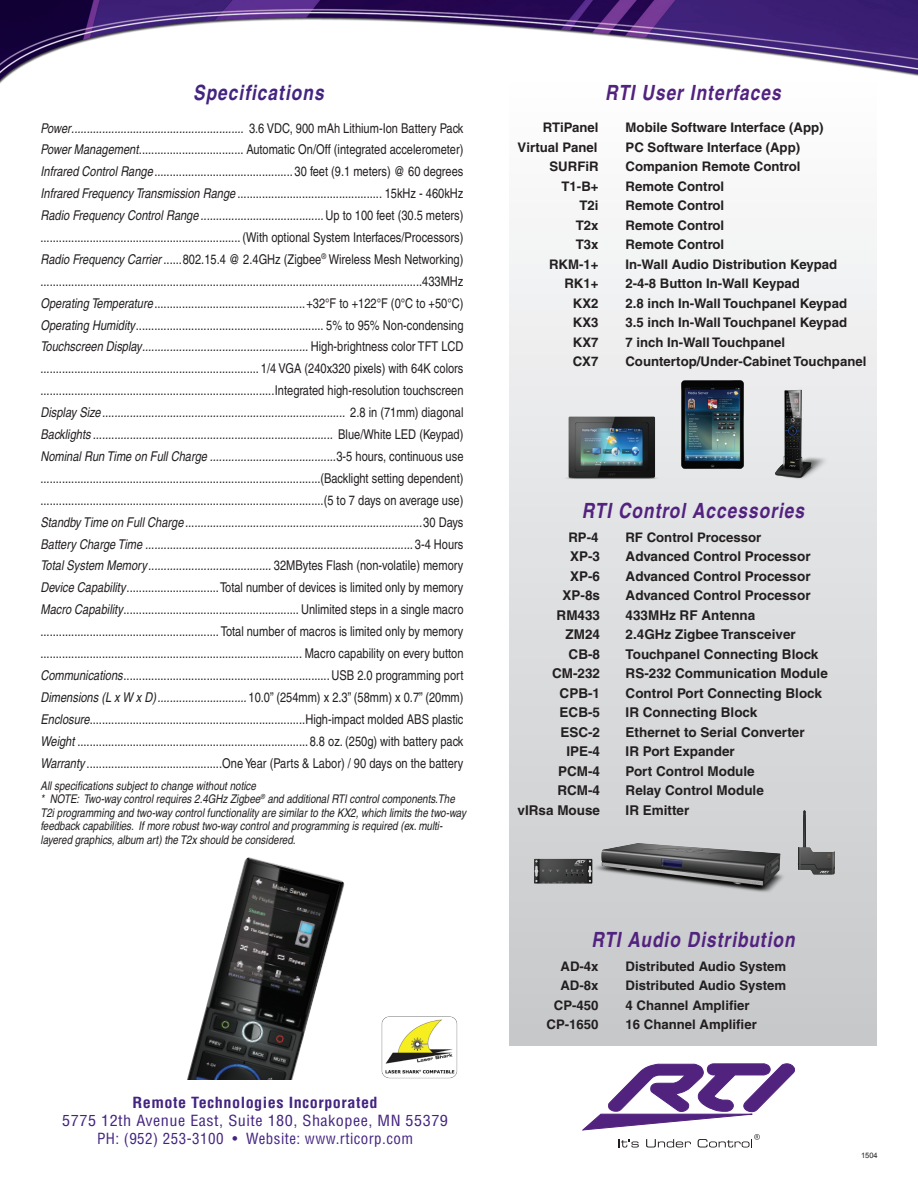
<style>
.page{position:relative;width:918px;height:1188px;background:#fff}
.page>*{position:absolute;margin:0;border:0;box-sizing:border-box;transform-origin:0 0}
.t1{font:italic 700 condensed 21px "Helvetica";letter-spacing:.05em;color:#52227f}
.t2{font:italic 700 condensed 21px "Helvetica";letter-spacing:.05em;color:#432480}
.t3{font:condensed 15px/18px "Helvetica";letter-spacing:.03em;color:#432480;text-align:center;scale:1.08 1}
.t4{font:700 condensed 15px "Helvetica";letter-spacing:.03em;color:#432480;scale:1.08 1}
.t5{font:condensed 13.5px/21.9px "Helvetica";color:#231f20;text-align:justify}
.t6{font:700 13.5px "Helvetica";color:#231f20}
.t7{font:700 13.2px "Helvetica";color:#231f20}
.t8{font:italic condensed 12px/13.5px "Helvetica";color:#231f20}
.t9{font:7.5px "Arial";color:#231f20}
.s1{font-style:italic}
</style>
<div class="page">
<img style="left:0;top:0;width:918px;height:84px">
<div style="left:509px;top:78px;width:368px;height:968px;background:linear-gradient(to bottom,#fdfefe,#c6c7c9)"></div>
<svg style="left:582px;top:1064px;width:213px;height:84px"></svg>
<img style="left:187px;top:857px;width:158px;height:223px">
<img style="left:593px;top:814px;width:193px;height:94px">
<img style="left:774px;top:799px;width:78px;height:91px">
<img style="left:559px;top:412px;width:108px;height:74px">
<img style="left:673px;top:372px;width:69px;height:106px">
<img style="left:742px;top:369px;width:100px;height:129px">
<img style="left:531px;top:841px;width:71px;height:55px">
<img style="left:381px;top:1016px;width:77px;height:63px">
<h1 class="t2" style="left:193px;top:79px;width:132px">Specifications</h1>
<p class="t5" style="left:40px;top:117px;width:425px"><span class="s1">Power........................................................</span> 3.6 VDC, 900 mAh Lithium-Ion Battery Pack <span class="s1">Power Management</span>.................................. Automatic On/Off (integrated accelerometer)<br><span class="s1">Infrared Control Range</span>............................................. 30 feet (9.1 meters) @ 60 degrees <span class="s1">Infrared Frequency Transmission Range</span> ............................................... 15kHz - 460kHz <span class="s1">Radio Frequency Control Range ........................................</span>Up to 100 feet (30.5 meters) ................................................................. (With optional System Interfaces/Processors)<br><span class="s1">Radio Frequency Carrier</span> ......802.15.4 @ 2.4GHz (Zigbee<sup>®</sup> Wireless Mesh Networking) ............................................................................................................................433MHz <span class="s1">Operating Temperature</span>.................................................+32°F to +122°F (0°C to +50°C)<br><span class="s1">Operating Humidity</span>............................................................. 5% to 95% Non-condensing <span class="s1">Touchscreen Display......................................................</span> High-brightness color TFT LCD ....................................................................... 1/4 VGA (240x320 pixels) with 64K colors ............................................................................Integrated high-resolution touchscreen <span class="s1">Display Size...............................................................................</span> 2.8 in (71mm) diagonal <span class="s1">Backlights ..............................................................................</span> Blue/White LED (Keypad)<br><span class="s1">Nominal Run Time on Full Charge .........................................</span>3-5 hours, continuous use ...........................................................................................(Backlight setting dependent) ............................................................................................(5 to 7 days on average use)<br><span class="s1">Standby Time on Full Charge .............................................................................</span>30 Days <span class="s1">Battery Charge Time .......................................................................................</span> 3-4 Hours <span class="s1">Total System Memory........................................</span> 32MBytes Flash (non-volatile) memory <span class="s1">Device Capability</span>..............................Total number of devices is limited only by memory <span class="s1">Macro Capability</span>......................................................... Unlimited steps in a single macro .......................................................... Total number of macros is limited only by memory ..................................................................................... Macro capability on every button <span class="s1">Communications</span>...................................................................USB 2.0 programming port <span class="s1">Dimensions (L x W x D).............................</span> 10.0” (254mm) x 2.3” (58mm) x 0.7” (20mm)<br><span class="s1">Enclosure</span>......................................................................High-impact molded ABS plastic <span class="s1">Weight</span> ...........................................................................8.8 oz. (250g) with battery pack <span class="s1">Warranty</span> ............................................One Year (Parts &amp; Labor) / 90 days on the battery</p>
<p class="t8" style="left:40px;top:779px;width:427px">All specifications subject to change without notice<br>* NOTE: Two-way control requires 2.4GHz Zigbee<sup>®</sup> and additional RTI control components.The T2i programming and two-way control functionality are similar to the KX2, which limits the two-way feedback capabilities. If more robust two-way control and programming is required (ex. multi&shy;layered graphics, album art) the T2x should be considered.</p>
<p class="t4" style="left:133px;top:1093px;width:228px">Remote Technologies Incorporated</p>
<p class="t3" style="left:62px;top:1112px;width:359px">5775 12th Avenue East, Suite 180, Shakopee, MN 55379<br>PH: (952) 253-3100 • Website: www.rticorp.com</p>
<h1 class="t1" style="left:605px;top:79px;width:177px">RTI User Interfaces</h1>
<p class="t7" style="left:543px;top:120px;width:57px">RTiPanel</p>
<p class="t7" style="left:626px;top:120px;width:200px">Mobile Software Interface (App)</p>
<p class="t7" style="left:518px;top:139px;width:81px">Virtual Panel</p>
<p class="t7" style="left:626px;top:139px;width:176px">PC Software Interface (App)</p>
<p class="t7" style="left:549px;top:159px;width:51px">SURFiR</p>
<p class="t7" style="left:626px;top:159px;width:177px">Companion Remote Control</p>
<p class="t7" style="left:562px;top:178px;width:39px">T1-B+</p>
<p class="t7" style="left:626px;top:178px;width:100px">Remote Control</p>
<p class="t7" style="left:580px;top:198px;width:21px">T2i</p>
<p class="t7" style="left:626px;top:198px;width:100px">Remote Control</p>
<p class="t7" style="left:576px;top:217px;width:24px">T2x</p>
<p class="t7" style="left:626px;top:217px;width:100px">Remote Control</p>
<p class="t7" style="left:576px;top:237px;width:24px">T3x</p>
<p class="t7" style="left:626px;top:237px;width:100px">Remote Control</p>
<p class="t7" style="left:549px;top:256px;width:51px">RKM-1+</p>
<p class="t7" style="left:626px;top:256px;width:213px">In-Wall Audio Distribution Keypad</p>
<p class="t7" style="left:564px;top:276px;width:36px">RK1+</p>
<p class="t7" style="left:626px;top:276px;width:176px">2-4-8 Button In-Wall Keypad</p>
<p class="t7" style="left:573px;top:295px;width:27px">KX2</p>
<p class="t7" style="left:626px;top:295px;width:223px">2.8 inch In-Wall Touchpanel Keypad</p>
<p class="t7" style="left:573px;top:314px;width:27px">KX3</p>
<p class="t7" style="left:625px;top:314px;width:223px">3.5 inch In-Wall Touchpanel Keypad</p>
<p class="t7" style="left:573px;top:334px;width:27px">KX7</p>
<p class="t7" style="left:625px;top:334px;width:161px">7 inch In-Wall Touchpanel</p>
<p class="t7" style="left:573px;top:353px;width:27px">CX7</p>
<p class="t7" style="left:625px;top:353px;width:242px">Countertop/Under-Cabinet Touchpanel</p>
<h1 class="t1" style="left:582px;top:498px;width:224px">RTI Control Accessories</h1>
<p class="t7" style="left:568px;top:529px;width:32px">RP-4</p>
<p class="t7" style="left:625px;top:529px;width:137px">RF Control Processor</p>
<p class="t6" style="left:570px;top:548px;width:32px">XP-3</p>
<p class="t6" style="left:626px;top:548px;width:187px">Advanced Control Processor</p>
<p class="t6" style="left:570px;top:568px;width:32px">XP-6</p>
<p class="t6" style="left:626px;top:568px;width:187px">Advanced Control Processor</p>
<p class="t6" style="left:563px;top:587px;width:39px">XP-8s</p>
<p class="t6" style="left:626px;top:587px;width:187px">Advanced Control Processor</p>
<p class="t6" style="left:557px;top:607px;width:45px">RM433</p>
<p class="t6" style="left:626px;top:607px;width:131px">433MHz RF Antenna</p>
<p class="t6" style="left:566px;top:626px;width:36px">ZM24</p>
<p class="t6" style="left:626px;top:626px;width:172px">2.4GHz Zigbee Transceiver</p>
<p class="t6" style="left:569px;top:646px;width:33px">CB-8</p>
<p class="t6" style="left:626px;top:646px;width:194px">Touchpanel Connecting Block</p>
<p class="t6" style="left:552px;top:665px;width:50px">CM-232</p>
<p class="t6" style="left:626px;top:665px;width:204px">RS-232 Communication Module</p>
<p class="t6" style="left:560px;top:685px;width:42px">CPB-1</p>
<p class="t6" style="left:626px;top:685px;width:198px">Control Port Connecting Block</p>
<p class="t6" style="left:560px;top:704px;width:42px">ECB-5</p>
<p class="t6" style="left:626px;top:704px;width:133px">IR Connecting Block</p>
<p class="t6" style="left:560px;top:724px;width:41px">ESC-2</p>
<p class="t6" style="left:626px;top:724px;width:181px">Ethernet to Serial Converter</p>
<p class="t6" style="left:566px;top:743px;width:35px">IPE-4</p>
<p class="t6" style="left:626px;top:743px;width:111px">IR Port Expander</p>
<p class="t6" style="left:558px;top:763px;width:43px">PCM-4</p>
<p class="t6" style="left:626px;top:763px;width:131px">Port Control Module</p>
<p class="t6" style="left:557px;top:782px;width:44px">RCM-4</p>
<p class="t6" style="left:626px;top:782px;width:140px">Relay Control Module</p>
<p class="t6" style="left:518px;top:802px;width:84px">vIRsa Mouse</p>
<p class="t6" style="left:626px;top:802px;width:65px">IR Emitter</p>
<h1 class="t1" style="left:591px;top:927px;width:205px">RTI Audio Distribution</h1>
<p class="t7" style="left:560px;top:958px;width:40px">AD-4x</p>
<p class="t7" style="left:626px;top:958px;width:162px">Distributed Audio System</p>
<p class="t7" style="left:560px;top:978px;width:40px">AD-8x</p>
<p class="t7" style="left:626px;top:978px;width:162px">Distributed Audio System</p>
<p class="t7" style="left:554px;top:997px;width:46px">CP-450</p>
<p class="t7" style="left:626px;top:997px;width:125px">4 Channel Amplifier</p>
<p class="t7" style="left:546px;top:1017px;width:54px">CP-1650</p>
<p class="t7" style="left:626px;top:1017px;width:133px">16 Channel Amplifier</p>
<p class="t9" style="left:861px;top:1150px;width:18px">1504</p>
</div>
